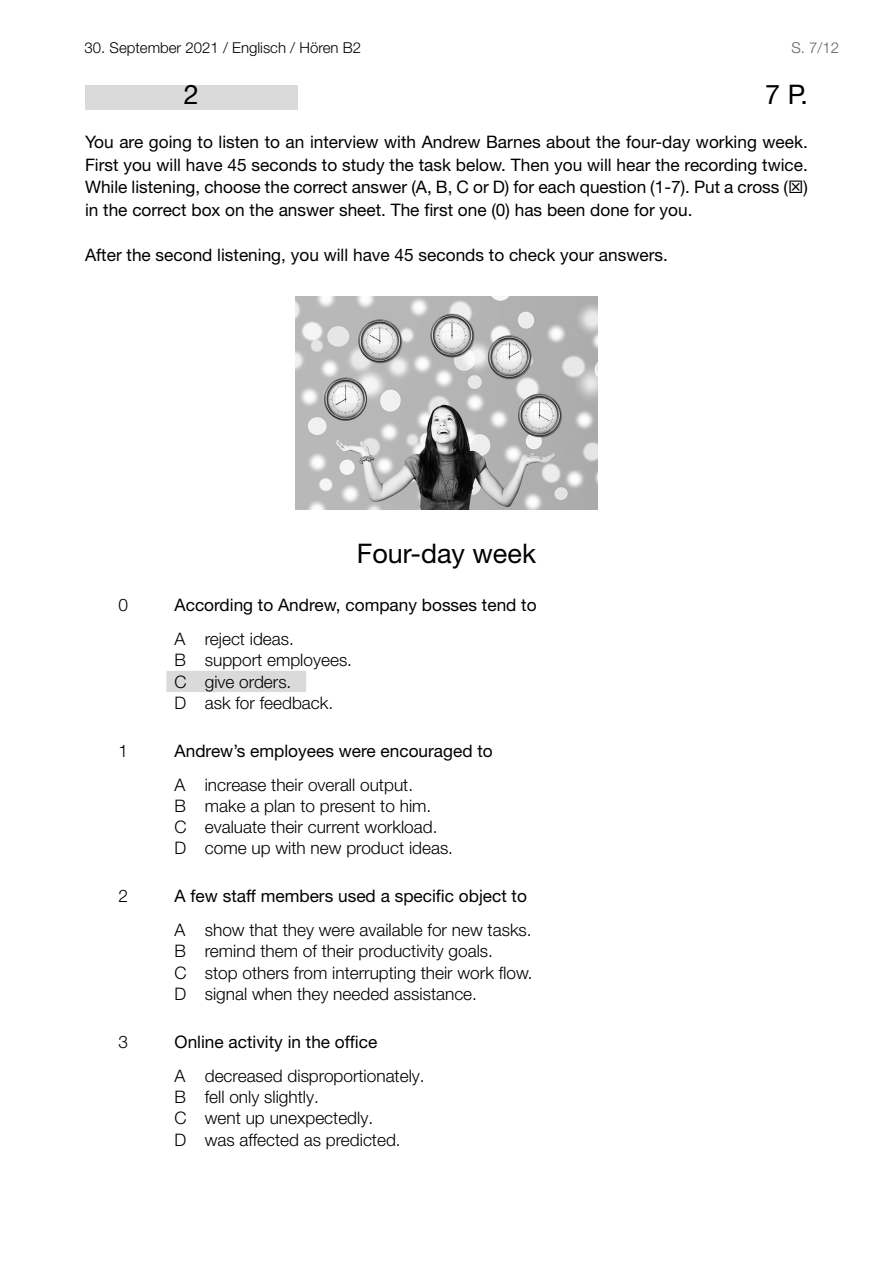
<style>
.page{position:relative;width:893px;height:1263px;background:#fff}
.page>*{position:absolute;margin:0;border:0;box-sizing:border-box;transform-origin:0 0}
.t1{font:27px "Helvetica Neue LT Pro";color:#000}
.t2{font:17.25px/22.5px "Helvetica Neue LT Pro";color:#000;text-align:justify}
.t3{font:300 17.25px/21.3px "Helvetica Neue LT Pro";color:#000}
.t4{font:300 15px "Helvetica Neue LT Std";color:#000}
.t5{font:300 15px "Helvetica Neue LT Std";color:#636363}
</style>
<div class="page">
<div style="left:85px;top:85px;width:213px;height:24px;background:#dadada"></div>
<div style="left:166px;top:671px;width:140px;height:21px;background:#dadada"></div>
<img style="left:296px;top:297px;width:301px;height:212px">
<p class="t4" style="left:85px;top:39px;width:278px">30. September 2021 / Englisch / Hören B2</p>
<p class="t5" style="left:791px;top:39px;width:49px">S. 7/12</p>
<h1 class="t1" style="left:184px;top:78px;width:17px">2</h1>
<h1 class="t1" style="left:765px;top:78px;width:44px">7 P.</h1>
<p class="t2" style="left:85px;top:130px;width:724px">You are going to listen to an interview with Andrew Barnes about the four-day working week.<br>First you will have 45 seconds to study the task below. Then you will hear the recording twice.<br>While listening, choose the correct answer (A, B, C or D) for each question (1-7). Put a cross ( ) in the correct box on the answer sheet. The first one (0) has been done for you.</p>
<p class="t2" style="left:85px;top:243px;width:584px">After the second listening, you will have 45 seconds to check your answers.</p>
<h1 class="t1" style="left:357px;top:536px;width:181px">Four-day week</h1>
<p class="t3" style="left:119px;top:594px;width:11px">0</p>
<p class="t2" style="left:175px;top:593px;width:364px">According to Andrew, company bosses tend to</p>
<p class="t3" style="left:175px;top:628px;width:179px">A reject ideas.<br>B support employees.<br>C give orders.<br>D ask for feedback.</p>
<p class="t3" style="left:119px;top:739px;width:11px">1</p>
<p class="t2" style="left:175px;top:739px;width:320px">Andrew’s employees were encouraged to</p>
<p class="t3" style="left:175px;top:773px;width:280px">A increase their overall output.<br>B make a plan to present to him.<br>C evaluate their current workload.<br>D come up with new product ideas.</p>
<p class="t3" style="left:119px;top:885px;width:11px">2</p>
<p class="t2" style="left:175px;top:884px;width:354px">A few staff members used a specific object to</p>
<p class="t3" style="left:175px;top:919px;width:360px">A show that they were available for new tasks.<br>B remind them of their productivity goals.<br>C stop others from interrupting their work flow.<br>D signal when they needed assistance.</p>
<p class="t3" style="left:119px;top:1030px;width:11px">3</p>
<p class="t2" style="left:175px;top:1030px;width:204px">Online activity in the office</p>
<p class="t3" style="left:175px;top:1064px;width:252px">A decreased disproportionately.<br>B fell only slightly.<br>C went up unexpectedly.<br>D was affected as predicted.</p>
</div>
